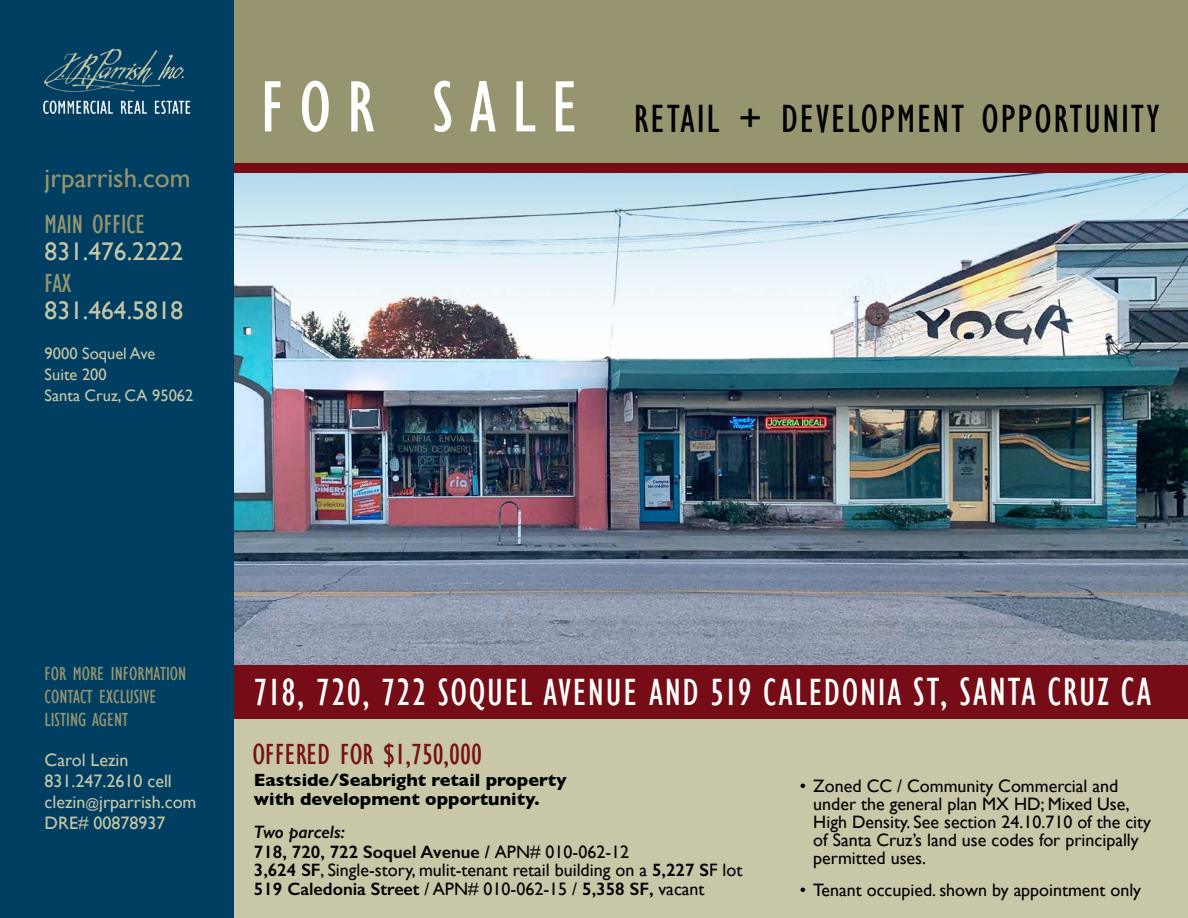
<style>
.page{position:relative;width:1188px;height:918px;background:#fff}
.page>*{position:absolute;margin:0;border:0;box-sizing:border-box;transform-origin:0 0}
.t1{font:condensed 40.5px "Gill Sans";letter-spacing:.04em;color:#000}
.t2{font:condensed 39px "Gill Sans";letter-spacing:.045em;color:#fff}
.t3{font:condensed 30px "Gill Sans";color:#761116}
.t4{font:27px "Gill Sans";color:#96956f}
.t5{font:condensed 27px "Gill Sans";color:#96956f}
.t6{font:25.5px "Gill Sans";color:#c7c7a8}
.t7{font:condensed 19.5px/23.4px "Gill Sans";color:#96956f}
.t8{font:18px/18px "Gill Sans";color:#000}
.t9{font:700 18px/19.5px "Gill Sans";color:#000}
.t10{font:18px/21px "Gill Sans";color:#c7c7a8}
.t11{font:16.5px/21px "Gill Sans";color:#c7c7a8}
.s1{font-size:75px;color:#fff}
.s2{font-size:13.5px}
.s3{font-size:40.5px}
.s4{font-weight:600;font-style:italic}
.s5{font-weight:600}
</style>
<div class="page">
<img style="left:233px;top:173px;width:955px;height:492px">
<div style="left:0;top:719px;width:1188px;height:199px;background:#c8c7a8"></div>
<div style="left:186px;top:0;width:1002px;height:163px;background:#97956f"></div>
<div style="left:158px;top:163px;width:1030px;height:10px;background:#760c16"></div>
<div style="left:158px;top:665px;width:1030px;height:54px;background:#760c16"></div>
<div style="left:0;top:0;width:233px;height:918px;background:#003f62"></div>
<img style="left:43px;top:48px;width:148px;height:66px">
<h3 class="t4" style="left:45px;top:162px;width:148px">jrparrish.com</h3>
<h3 class="t5" style="left:45px;top:209px;width:102px">MAIN OFFICE</h3>
<h3 class="t6" style="left:45px;top:236px;width:140px">831.476.2222</h3>
<h3 class="t5" style="left:45px;top:267px;width:28px">FAX</h3>
<h3 class="t6" style="left:45px;top:295px;width:140px">831.464.5818</h3>
<p class="t11" style="left:45px;top:342px;width:150px">9000 Soquel Ave<br>Suite 200<br>Santa Cruz, CA 95062</p>
<h1 class="t1" style="left:261px;top:94px;width:900px"><span class="s1">FO R S A L E</span> RETAIL + DEVELOPMENT OPPORTUNITY</h1>
<p class="t7" style="left:45px;top:662px;width:143px">FOR MORE INFORMATION<br>CONTACT EXCLUSIVE<br>LISTING AGENT</p>
<p class="t10" style="left:45px;top:749px;width:153px">Carol Lezin<br>831.247.2610 cell clezin<span class="s2">@</span>jrparrish.com<br>DRE# 00878937</p>
<h2 class="t2" style="left:254px;top:669px;width:899px">718, 720, 722 SOQUEL AVENUE AND 519 CALEDONIA <span class="s3">ST, SANTA CRUZ CA</span></h2>
<h3 class="t3" style="left:252px;top:737px;width:231px">OFFERED FOR $1,750,000</h3>
<p class="t9" style="left:254px;top:770px;width:314px">Eastside/Seabright retail property with development opportunity.</p>
<p class="t8" style="left:254px;top:823px;width:490px;line-height:19px"><span class="s4">Two parcels:<br></span><span class="s5">718, 720, 722 Soquel Avenue /</span> APN# 010-062-12<br><span class="s5">3,624 SF</span>, Single-story, mulit-tenant retail building on a <span class="s5">5,227 S</span>F lot <span class="s5">519 Caledonia Street</span> / APN# 010-062-15 / <span class="s5">5,358 SF,</span> vacant</p>
<p class="t8" style="left:813px;top:777px;width:339px;text-indent:-14px">• Zoned CC / Community Commercial and under the general plan MX HD; Mixed Use, High Density. See section 24.10.710 of the city of Santa Cruz’s land use codes for principally permitted uses.</p>
<p class="t8" style="left:800px;top:880px;width:343px">• Tenant occupied. shown by appointment only</p>
</div>
